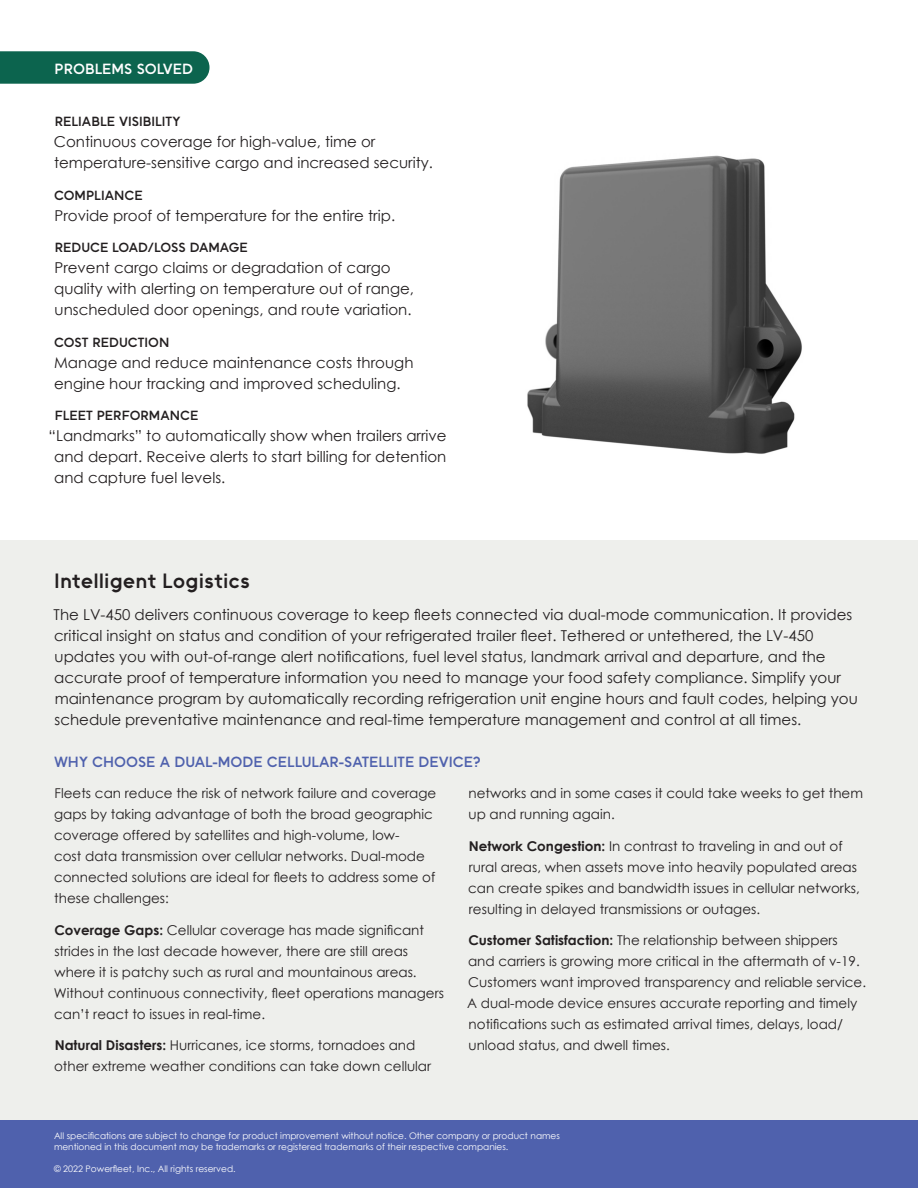
<style>
.page{position:relative;width:918px;height:1188px;background:#fff}
.page>*{position:absolute;margin:0;border:0;box-sizing:border-box;transform-origin:0 0}
.t1{font:700 21px "II Vorkurs";color:#231f20}
.t2{font:15px/21px "Century Gothic";color:#231f20}
.t3{font:700 15px "II Vorkurs";color:#4f61ad}
.t4{font:700 15px "II Vorkurs";color:#fff}
.t5{font:13.5px/21px "Century Gothic";color:#231f20}
.t6{font:700 13.5px "II Vorkurs";color:#231f20}
.t7{font:9px/10.8px "Century Gothic";color:#fff}
.s1{font-weight:700}
</style>
<div class="page">
<div style="left:0;top:540px;width:918px;height:580px;background:#eeefec"></div>
<img style="left:527px;top:155px;width:275px;height:299px">
<div style="left:0;top:1120px;width:918px;height:68px;background:#4f61ad"></div>
<svg style="left:0;top:51px;width:210px;height:33px"></svg>
<p class="t4" style="left:55px;top:60px;width:140px">PROBLEMS SOLVED</p>
<p class="t6" style="left:55px;top:114px;width:127px">RELIABLE VISIBILITY</p>
<p class="t2" style="left:54px;top:131px;width:381px">Continuous coverage for high-value, time or temperature-sensitive cargo and increased security.</p>
<p class="t6" style="left:54px;top:187px;width:90px">COMPLIANCE</p>
<p class="t2" style="left:55px;top:204px;width:342px">Provide proof of temperature for the entire trip.</p>
<p class="t6" style="left:55px;top:240px;width:195px">REDUCE LOAD/LOSS DAMAGE</p>
<p class="t2" style="left:54px;top:257px;width:361px">Prevent cargo claims or degradation of cargo quality with alerting on temperature out of range, unscheduled door openings, and route variation.</p>
<p class="t6" style="left:54px;top:334px;width:117px">COST REDUCTION</p>
<p class="t2" style="left:54px;top:351px;width:361px">Manage and reduce maintenance costs through engine hour tracking and improved scheduling.</p>
<p class="t6" style="left:55px;top:408px;width:145px">FLEET PERFORMANCE</p>
<p class="t2" style="left:54px;top:425px;width:394px;text-align:justify;text-indent:-6px">“Landmarks” to automatically show when trailers arrive and depart. Receive alerts to start billing for detention and capture fuel levels.</p>
<h1 class="t1" style="left:54px;top:569px;width:197px">Intelligent Logistics</h1>
<p class="t2" style="left:54px;top:603px;width:806px">The LV-450 delivers continuous coverage to keep fleets connected via dual-mode communication. It provides critical insight on status and condition of your refrigerated trailer fleet. Tethered or untethered, the LV-450 updates you with out-of-range alert notifications, fuel level status, landmark arrival and departure, and the accurate proof of temperature information you need to manage your food safety compliance. Simplify your maintenance program by automatically recording refrigeration unit engine hours and fault codes, helping you schedule preventative maintenance and real-time temperature management and control at all times.</p>
<p class="t3" style="left:54px;top:753px;width:429px">WHY CHOOSE A DUAL-MODE CELLULAR-SATELLITE DEVICE?</p>
<p class="t5" style="left:54px;top:782px;width:384px">Fleets can reduce the risk of network failure and coverage gaps by taking advantage of both the broad geographic coverage offered by satellites and high-volume, low-<br>cost data transmission over cellular networks. Dual-mode connected solutions are ideal for fleets to address some of these challenges:</p>
<p class="t5" style="left:54px;top:919px;width:392px"><span class="s1">Coverage Gaps:</span> Cellular coverage has made significant strides in the last decade however, there are still areas where it is patchy such as rural and mountainous areas.<br>Without continuous connectivity, fleet operations managers can’t react to issues in real-time.</p>
<p class="t5" style="left:54px;top:1034px;width:379px"><span class="s1">Natural Disasters:</span> Hurricanes, ice storms, tornadoes and other extreme weather conditions can take down cellular</p>
<p class="t5" style="left:469px;top:782px;width:396px">networks and in some cases it could take weeks to get them up and running again.</p>
<p class="t5" style="left:468px;top:835px;width:393px"><span class="s1">Network Congestion:</span> In contrast to traveling in and out of rural areas, when assets move into heavily populated areas can create spikes and bandwidth issues in cellular networks, resulting in delayed transmissions or outages.</p>
<p class="t5" style="left:467px;top:929px;width:401px"><span class="s1">Customer Satisfaction:</span> The relationship between shippers and carriers is growing more critical in the aftermath of v-19.<br>Customers want improved transparency and reliable service.<br>A dual-mode device ensures accurate reporting and timely notifications such as estimated arrival times, delays, load/ unload status, and dwell times.</p>
<p class="t7" style="left:54px;top:1130px;width:507px">All specifications are subject to change for product improvement without notice. Other company or product names mentioned in this document may be trademarks or registered trademarks of their respective companies.</p>
<p class="t7" style="left:54px;top:1163px;width:183px">© 2022 Powerfleet, Inc., All rights reserved.</p>
</div>
